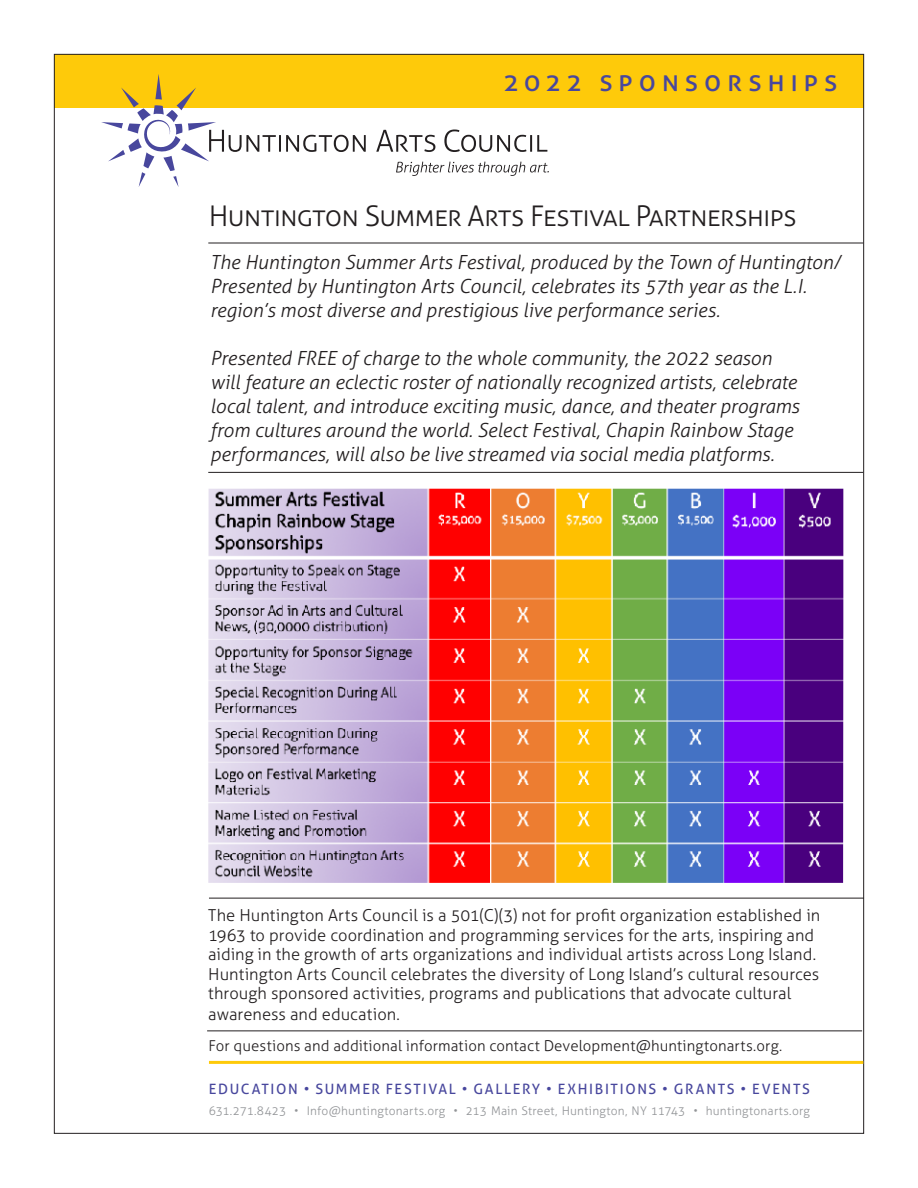
<style>
.page{position:relative;width:918px;height:1188px;background:#fff}
.page>*{position:absolute;margin:0;border:0;box-sizing:border-box;transform-origin:0 0}
.t1{font:300 28.5px "Aller";letter-spacing:-.03em;color:#231f20}
.t2{font:28.5px "Aller";color:#48479d}
.t3{font:italic 300 19.5px/24px "Aller";letter-spacing:-.005em;color:#231f20}
.t4{font:300 16.5px/19.5px "Aller";color:#231f20}
.t5{font:300 15px "Aller";letter-spacing:.005em;color:#231f20}
.t6{font:14.25px "Aller";letter-spacing:.115em;color:#48479d}
.t7{font:300 12px "Aller";letter-spacing:.015em;color:#939598}
</style>
<div class="page">
<div style="left:54px;top:54px;width:810px;height:54px;background:#feca0a"></div>
<svg style="left:396px;top:162px;width:153px;height:14px"></svg>
<svg style="left:101px;top:74px;width:265px;height:113px"></svg>
<svg style="left:376px;top:130px;width:59px;height:22px"></svg>
<svg style="left:444px;top:130px;width:103px;height:22px"></svg>
<hr style="left:209px;top:1061px;width:654px;height:3px;background:#feca0a">
<hr style="left:209px;top:898px;width:655px;height:1px;background:#231f20">
<hr style="left:207px;top:1030px;width:655px;height:1px;background:#231f20">
<img style="left:208px;top:489px;width:635px;height:394px">
<hr style="left:208px;top:243px;width:655px;height:1px;background:#231f20">
<hr style="left:208px;top:472px;width:655px;height:1px;background:#231f20">
<p class="t2" style="left:504px;top:63px;width:335px">2022 sponsorships</p>
<p class="t1" style="left:209px;top:199px;width:589px">Huntington Summer Arts Festival Partnerships</p>
<p class="t3" style="left:210px;top:250px;width:632px">The Huntington Summer Arts Festival, produced by the Town of Huntington/<br>Presented by Huntington Arts Council, celebrates its 57th year as the L.I. region’s most diverse and prestigious live performance series.</p>
<p class="t3" style="left:210px;top:346px;width:591px">Presented FREE of charge to the whole community, the 2022 season will feature an eclectic roster of nationally recognized artists, celebrate local talent, and introduce exciting music, dance, and theater programs from cultures around the world. Select Festival, Chapin Rainbow Stage performances, will also be live streamed via social media platforms.</p>
<p class="t4" style="left:208px;top:905px;width:614px">The Huntington Arts Council is a 501(C)(3) not for profit organization established in 1963 to provide coordination and programming services for the arts, inspiring and aiding in the growth of arts organizations and individual artists across Long Island.<br>Huntington Arts Council celebrates the diversity of Long Island’s cultural resources through sponsored activities, programs and publications that advocate cultural</p>
<p class="t4" style="left:208px;top:1004px;width:193px">awareness and education.</p>
<p class="t5" style="left:208px;top:1037px;width:575px">For questions and additional information contact Development@huntingtonarts.org.</p>
<p class="t6" style="left:209px;top:1080px;width:602px">EDUCATION • SUMMER FESTIVAL • GALLERY • EXHIBITIONS • GRANTS • EVENTS</p>
<p class="t7" style="left:209px;top:1103px;width:603px">631.271.8423 • Info@huntingtonarts.org • 213 Main Street, Huntington, NY 11743 • huntingtonarts.org</p>
</div>
